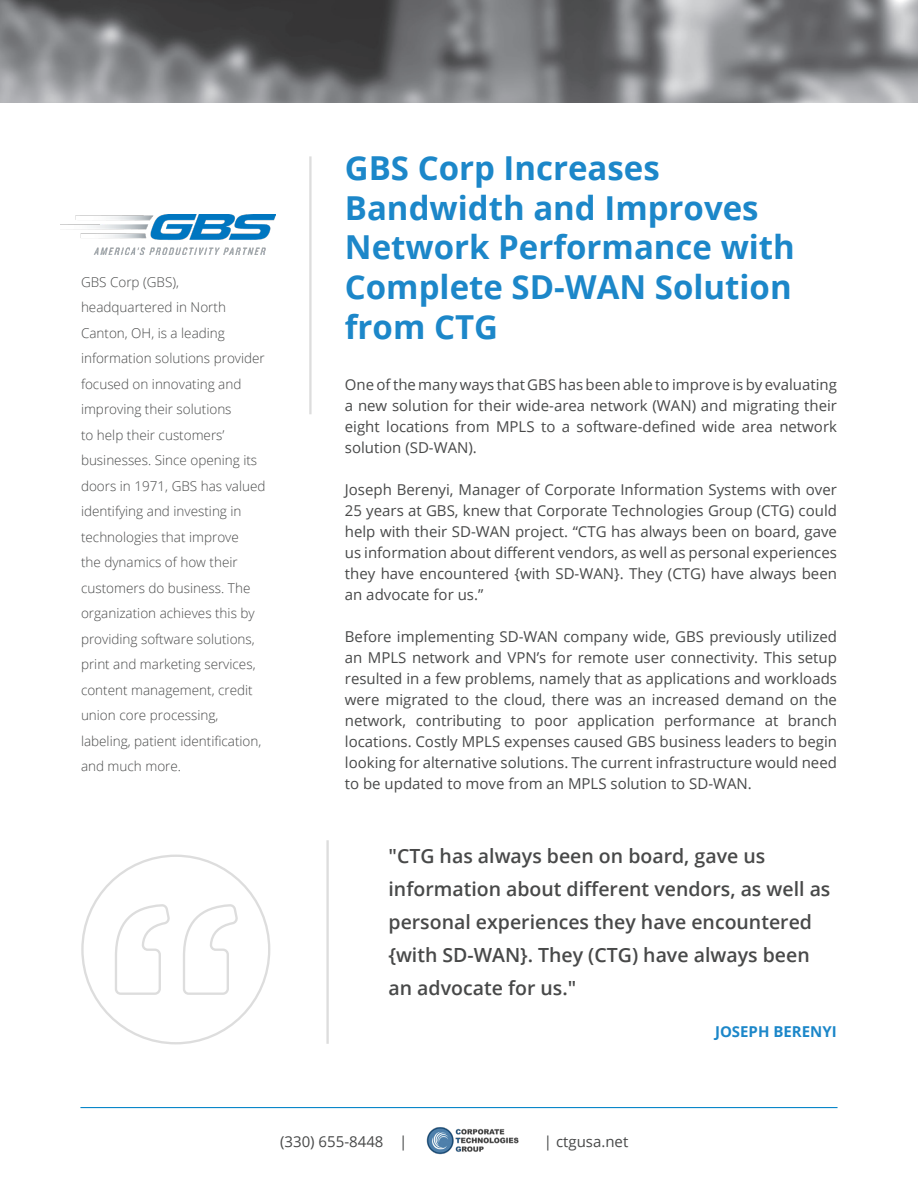
<style>
.page{position:relative;width:918px;height:1188px;background:#fff}
.page>*{position:absolute;margin:0;border:0;box-sizing:border-box;transform-origin:0 0}
.t1{font:700 33px/39.6px "Open Sans";color:#1c87c9}
.t2{font:600 19.5px/33px "Open Sans";color:#484949}
.t3{font:15px/21px "Open Sans";color:#484949;text-align:justify}
.t4{font:700 15px "Open Sans";color:#1c87c9}
.t5{font:300 13.5px/25.5px "Open Sans";color:#484949}
.t6{font:300 12px "Open Sans";letter-spacing:.05em;color:#231f20}
</style>
<div class="page">
<hr style="left:80px;top:1107px;width:758px;height:1px;background:#0a87c9">
<img style="left:0;top:0;width:918px;height:103px">
<hr style="left:309px;top:156px;width:3px;height:258px;background:#ddd">
<img style="left:61px;top:215px;width:215px;height:40px">
<hr style="left:326px;top:840px;width:3px;height:204px;background:#ddd">
<svg style="left:115px;top:904px;width:123px;height:91px"></svg>
<img style="left:426px;top:1127px;width:93px;height:28px">
<p class="t5" style="left:81px;top:269px;width:186px">GBS Corp (GBS), headquartered in North<br>Canton, OH, is a leading information solutions provider focused on innovating and improving their solutions<br>to help their customers’ businesses. Since opening its doors in 1971, GBS has valued identifying and investing in technologies that improve<br>the dynamics of how their customers do business. The organization achieves this by providing software solutions, print and marketing services, content management, credit union core processing, labeling, patient identification, and much more.</p>
<p class="t1" style="left:345px;top:148px;width:452px">GBS Corp Increases<br>Bandwidth and Improves<br>Network Performance with<br>Complete SD-WAN Solution from CTG</p>
<p class="t3" style="left:345px;top:373px;width:494px">One of the many ways that GBS has been able to improve is by evaluating a new solution for their wide-area network (WAN) and migrating their eight locations from MPLS to a software-defined wide area network solution (SD-WAN).</p>
<p class="t3" style="left:345px;top:478px;width:494px">Joseph Berenyi, Manager of Corporate Information Systems with over 25 years at GBS, knew that Corporate Technologies Group (CTG) could help with their SD-WAN project. “CTG has always been on board, gave us information about different vendors, as well as personal experiences they have encountered {with SD-WAN}. They (CTG) have always been an advocate for us.”</p>
<p class="t3" style="left:345px;top:625px;width:494px">Before implementing SD-WAN company wide, GBS previously utilized an MPLS network and VPN’s for remote user connectivity. This setup resulted in a few problems, namely that as applications and workloads were migrated to the cloud, there was an increased demand on the network, contributing to poor application performance at branch locations. Costly MPLS expenses caused GBS business leaders to begin looking for alternative solutions. The current infrastructure would need to be updated to move from an MPLS solution to SD-WAN.</p>
<p class="t2" style="left:389px;top:839px;width:443px">"CTG has always been on board, gave us information about different vendors, as well as personal experiences they have encountered {with SD-WAN}. They (CTG) have always been an advocate for us."</p>
<p class="t4" style="left:715px;top:1021px;width:123px">JOSEPH BERENYI</p>
<p class="t6" style="left:309px;top:1131px;width:110px">(330) 655-8448 |</p>
<p class="t6" style="left:525px;top:1131px;width:112px">| www.ctgusa.net</p>
<p class="t3" style="left:280px;top:1130px;width:129px">(330) 655-8448 |</p>
<p class="t3" style="left:544px;top:1130px;width:86px">| ctgusa.net</p>
</div>
